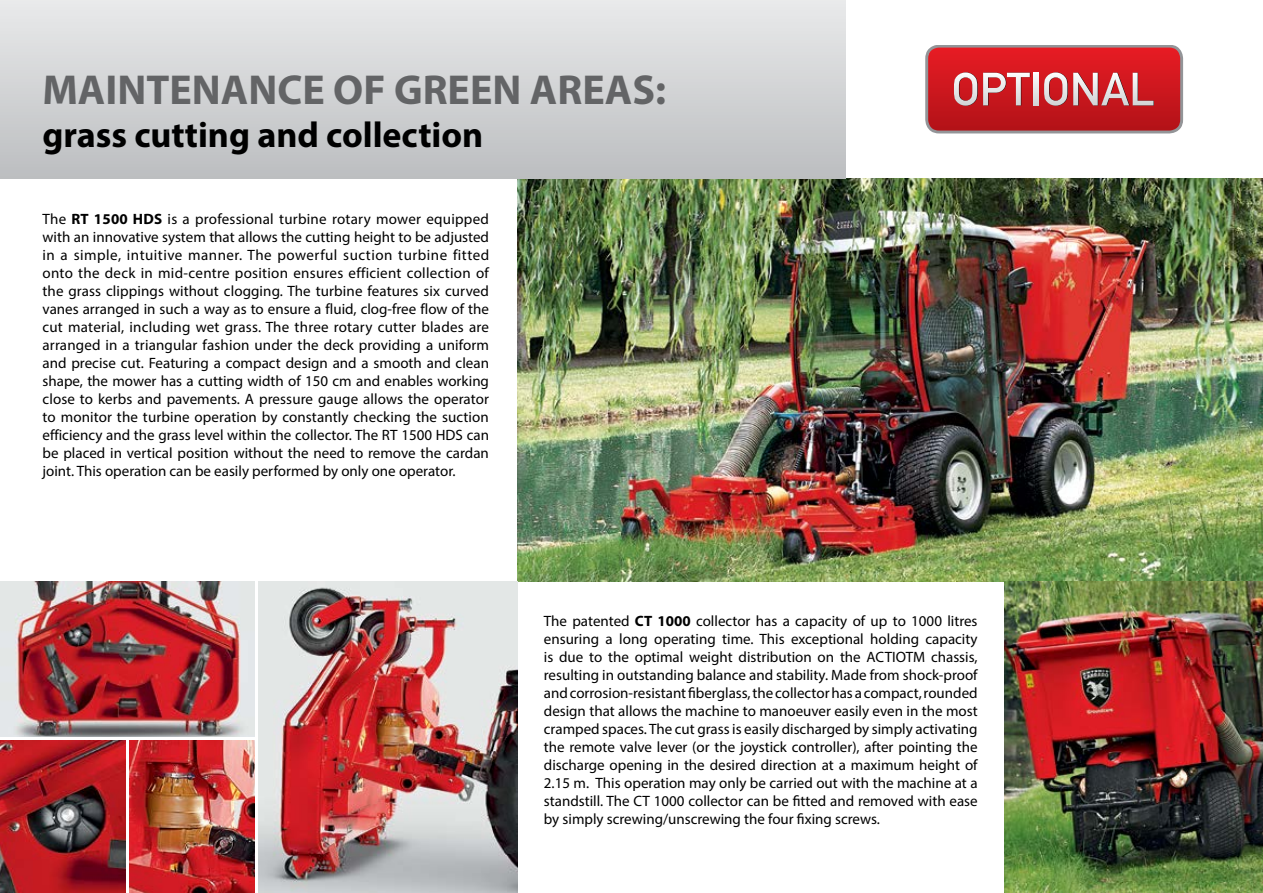
<style>
.page{position:relative;width:1263px;height:893px;background:#fff}
.page>*{position:absolute;margin:0;border:0;box-sizing:border-box;transform-origin:0 0}
.t1{font:700 42px "Myriad Pro";color:#636466}
.t2{font:700 36px "Myriad Pro";color:#000}
.t3{font:15px/18px "Myriad Pro";color:#000;text-align:justify}
.s1{font-weight:700}
</style>
<div class="page">
<img style="left:517px;top:179px;width:746px;height:402px">
<div style="left:0;top:0;width:845px;height:179px;background:linear-gradient(to bottom,#e9eaeb,#bcbec0)"></div>
<img style="left:0;top:581px;width:254px;height:155px">
<img style="left:258px;top:581px;width:259px;height:312px">
<img style="left:1004px;top:581px;width:259px;height:312px">
<img style="left:0;top:740px;width:125px;height:153px">
<svg style="left:925px;top:45px;width:258px;height:88px;background:#c9393f"></svg>
<img style="left:130px;top:740px;width:124px;height:153px">
<h1 class="t1" style="left:43px;top:62px;width:625px">MAINTENANCE OF GREEN AREAS:</h1>
<h2 class="t2" style="left:43px;top:111px;width:442px">grass cutting and collection</h2>
<p class="t3" style="left:43px;top:210px;width:448px">The <span class="s1">RT 1500 HDS</span> is a professional turbine rotary mower equipped with an innovative system that allows the cutting height to be adjusted in a simple, intuitive manner. The powerful suction turbine fitted onto the deck in mid-centre position ensures efficient collection of the grass clippings without clogging. The turbine features six curved vanes arranged in such a way as to ensure a fluid, clog-free flow of the cut material, including wet grass. The three rotary cutter blades are arranged in a triangular fashion under the deck providing a uniform and precise cut. Featuring a compact design and a smooth and clean shape, the mower has a cutting width of 150 cm and enables working close to kerbs and pavements. A pressure gauge allows the operator to monitor the turbine operation by constantly checking the suction efficiency and the grass level within the collector. The RT 1500 HDS can be placed in vertical position without the need to remove the cardan joint. This operation can be easily performed by only one operator.</p>
<p class="t3" style="left:544px;top:612px;width:435px">The patented <span class="s1">CT 1000</span> collector has a capacity of up to 1000 litres ensuring a long operating time. This exceptional holding capacity is due to the optimal weight distribution on the ACTIOTM chassis, resulting in outstanding balance and stability. Made from shock-proof and corrosion-resistant fiberglass, the collector has a compact, rounded design that allows the machine to manoeuver easily even in the most cramped spaces. The cut grass is easily discharged by simply activating the remote valve lever (or the joystick controller), after pointing the discharge opening in the desired direction at a maximum height of 2.15 m. This operation may only be carried out with the machine at a standstill. The CT 1000 collector can be fitted and removed with ease by simply screwing/unscrewing the four fixing screws.</p>
</div>
